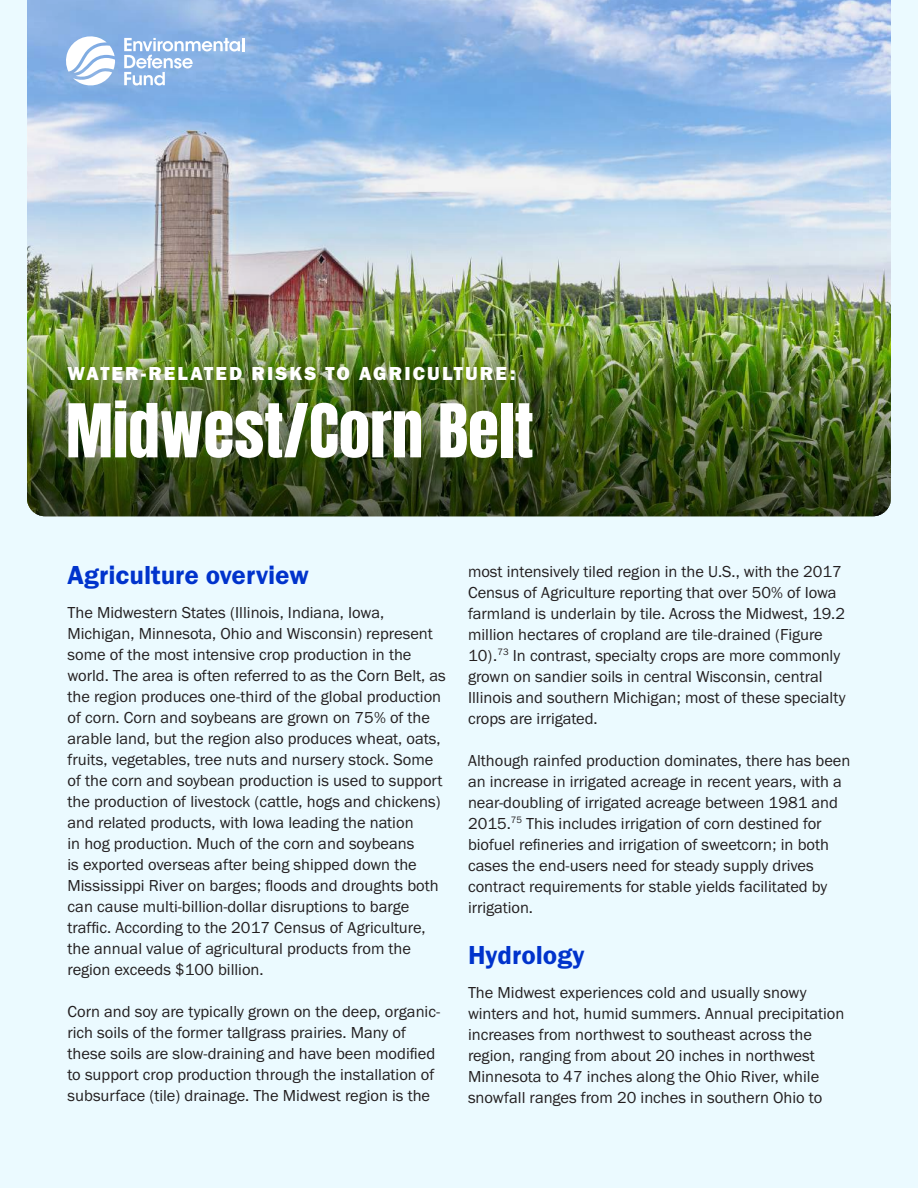
<style>
.page{position:relative;width:918px;height:1188px;background:#ebfaff}
.page>*{position:absolute;margin:0;border:0;box-sizing:border-box;transform-origin:0 0}
.t1{font:63px "Anton";color:#fff}
.t2{font:27px "Franklin Gothic URW Dem";color:#03c}
.t3{font:19.5px "Franklin Gothic URW Hea";letter-spacing:.11em;color:#fff}
.t4{font:16.5px/21px "Franklin Gothic URW Boo";color:#231f20}
</style>
<div class="page">
<img style="left:27px;top:0;width:864px;height:335px">
<img style="left:27px;top:335px;width:864px;height:181px">
<svg style="left:124px;top:38px;width:120px;height:48px"></svg>
<svg style="left:65px;top:33px;width:50px;height:55px"></svg>
<p class="t3" style="left:68px;top:361px;width:450px">WATER-RELATED RISKS TO AGRICULTURE:</p>
<h1 class="t1" style="left:66px;top:399px;width:469px">Midwest/Corn Belt</h1>
<h2 class="t2" style="left:68px;top:558px;width:243px">Agriculture overview</h2>
<p class="t4" style="left:68px;top:602px;width:380px">The Midwestern States (Illinois, Indiana, Iowa, Michigan, Minnesota, Ohio and Wisconsin) represent some of the most intensive crop production in the world. The area is often referred to as the Corn Belt, as the region produces one-third of the global production of corn. Corn and soybeans are grown on 75% of the arable land, but the region also produces wheat, oats, fruits, vegetables, tree nuts and nursery stock. Some of the corn and soybean production is used to support the production of livestock (cattle, hogs and chickens) and related products, with Iowa leading the nation<br>in hog production. Much of the corn and soybeans<br>is exported overseas after being shipped down the Mississippi River on barges; floods and droughts both can cause multi-billion-dollar disruptions to barge traffic. According to the 2017 Census of Agriculture, the annual value of agricultural products from the region exceeds $100 billion.</p>
<p class="t4" style="left:68px;top:1001px;width:374px">Corn and soy are typically grown on the deep, organic&shy;rich soils of the former tallgrass prairies. Many of these soils are slow-draining and have been modified to support crop production through the installation of subsurface (tile) drainage. The Midwest region is the</p>
<p class="t4" style="left:468px;top:560px;width:379px">most intensively tiled region in the U.S., with the 2017<br>Census of Agriculture reporting that over 50% of Iowa farmland is underlain by tile. Across the Midwest, 19.2 million hectares of cropland are tile-drained (Figure 10).<sup>73</sup> In contrast, specialty crops are more commonly grown on sandier soils in central Wisconsin, central Illinois and southern Michigan; most of these specialty crops are irrigated.</p>
<p class="t4" style="left:468px;top:749px;width:384px">Although rainfed production dominates, there has been an increase in irrigated acreage in recent years, with a near-doubling of irrigated acreage between 1981 and 2015.<sup>75</sup> This includes irrigation of corn destined for biofuel refineries and irrigation of sweetcorn; in both cases the end-users need for steady supply drives contract requirements for stable yields facilitated by irrigation.</p>
<h2 class="t2" style="left:468px;top:938px;width:118px">Hydrology</h2>
<p class="t4" style="left:468px;top:982px;width:378px">The Midwest experiences cold and usually snowy winters and hot, humid summers. Annual precipitation increases from northwest to southeast across the region, ranging from about 20 inches in northwest Minnesota to 47 inches along the Ohio River, while snowfall ranges from 20 inches in southern Ohio to</p>
</div>
